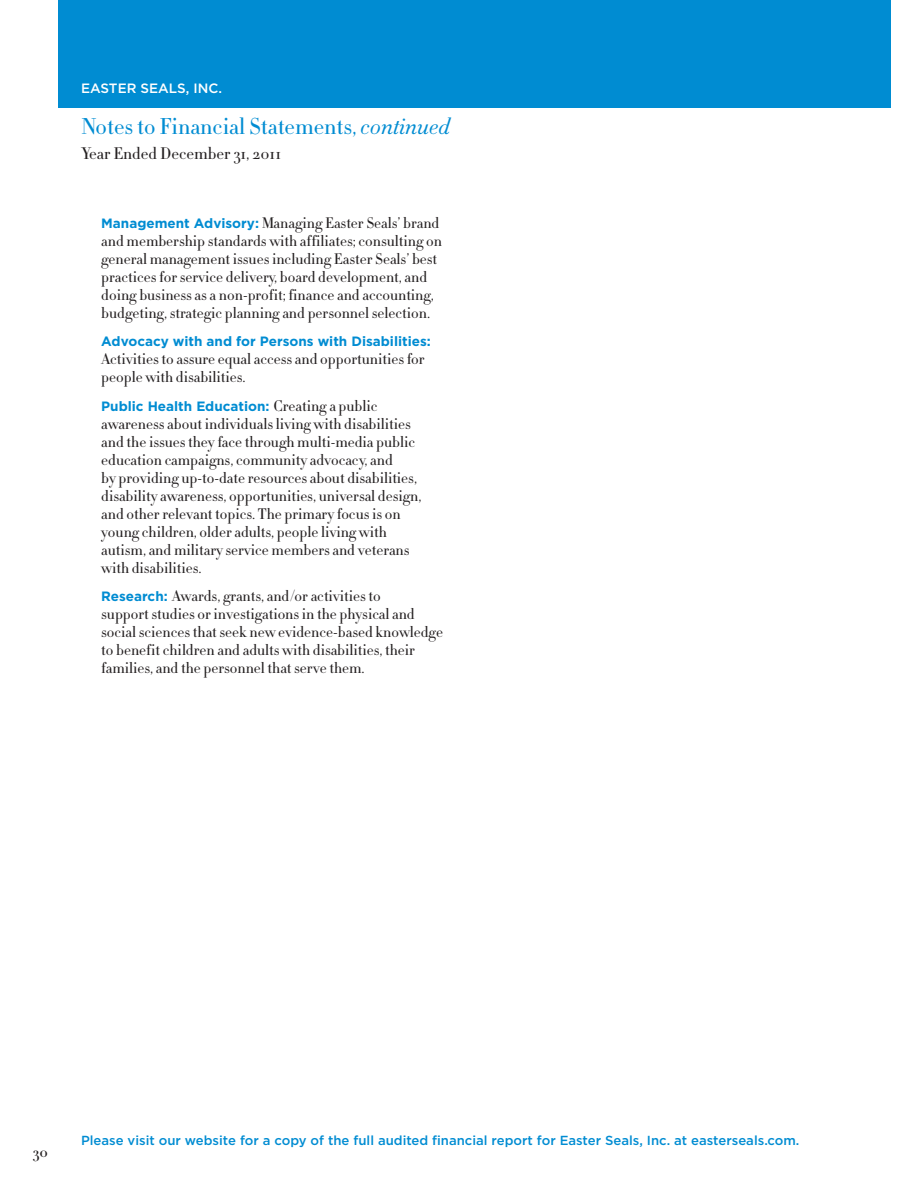
<style>
.page{position:relative;width:918px;height:1188px;background:#fff}
.page>*{position:absolute;margin:0;border:0;box-sizing:border-box;transform-origin:0 0}
.t1{font:300 22.5px "HTF Didot L06";color:#008cd2}
.t2{font:300 16.5px "HTF Didot L06";color:#231f20}
.t3{font:300 15px/18px "HTF Didot L06";color:#231f20}
.t4{font:500 15px "HTF Didot M06";color:#231f20}
.t5{font:700 13.5px "Gotham";color:#008cd2}
.t6{font:500 13.5px "Gotham";color:#fff}
.t7{font:500 13.2px "Gotham";color:#008cd2}
.s1{font-style:italic}
.s2{font-family:"Gotham";font-weight:700;font-size:13.5px;color:#008cd2}
.s3{font-family:"HTF Didot L06";font-weight:300;font-size:15px;color:#231f20}
</style>
<div class="page">
<div style="left:58px;top:0;width:833px;height:108px;background:#008cd2"></div>
<p class="t6" style="left:81px;top:84px;width:143px">EASTER SEALS, INC.</p>
<h1 class="t1" style="left:81px;top:113px;width:370px">Notes to Financial Statements, <span class="s1">continued</span></h1>
<p class="t2" style="left:81px;top:144px;width:202px">Year Ended December 31, 2011</p>
<p class="t3" style="left:101px;top:214px;width:342px"><span class="s2">Management Advisory:</span> Managing Easter Seals’ brand and membership standards with affiliates; consulting on general management issues including Easter Seals’ best practices for service delivery, board development, and doing business as a non-profit; finance and accounting, budgeting, strategic planning and personnel selection.</p>
<p class="t5" style="left:101px;top:337px;width:331px">Advocacy with and for Persons with Disabilities:</p>
<p class="t3" style="left:101px;top:350px;width:325px">Activities to assure equal access and opportunities for people with disabilities.</p>
<p class="t5" style="left:101px;top:401px;width:278px">Public Health Education: <span class="s3">Creating a public</span></p>
<p class="t3" style="left:101px;top:414px;width:322px">awareness about individuals living with disabilities and the issues they face through multi-media public education campaigns, community advocacy, and<br>by providing up-to-date resources about disabilities, disability awareness, opportunities, universal design, and other relevant topics. The primary focus is on young children, older adults, people living with autism, and military service members and veterans with disabilities.</p>
<p class="t3" style="left:101px;top:587px;width:343px"><span class="s2">Research:</span> Awards, grants, and/or activities to<br>support studies or investigations in the physical and social sciences that seek new evidence-based knowledge to benefit children and adults with disabilities, their families, and the personnel that serve them.</p>
<p class="t4" style="left:33px;top:1143px;width:17px">30</p>
<p class="t7" style="left:81px;top:1135px;width:720px">Please visit our website for a copy of the full audited financial report for Easter Seals, Inc. at easterseals.com.</p>
</div>
